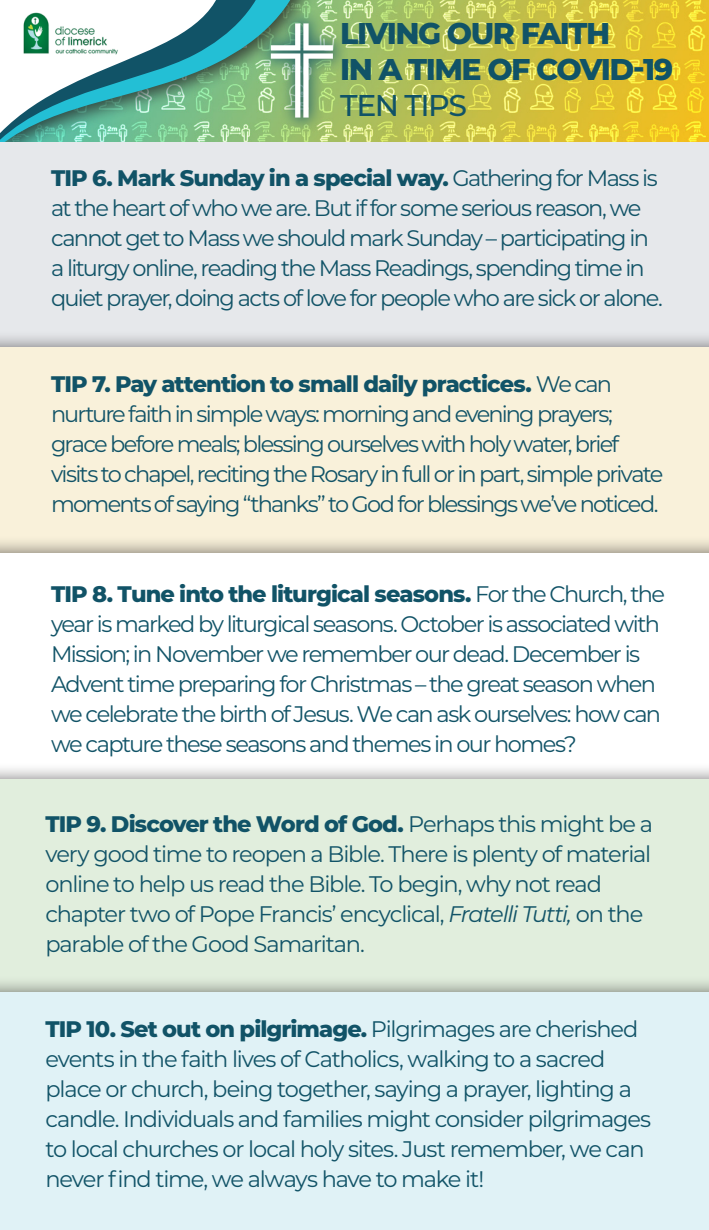
<style>
.page{position:relative;width:709px;height:1230px;background:#fff}
.page>*{position:absolute;margin:0;border:0;box-sizing:border-box;transform-origin:0 0}
.t1{font:800 30px "Montserrat";letter-spacing:-.05em;color:#115367}
.t2{font:500 30px "Montserrat";letter-spacing:-.05em;color:#115367}
.t3{font:22.5px/30px "Montserrat";letter-spacing:-.065em;color:#115367}
.s1{font-weight:800}
.s2{font-style:italic}
</style>
<div class="page">
<img style="left:325px;top:0;width:384px;height:142px">
<svg style="left:0;top:0;width:306px;height:142px"></svg>
<svg style="left:0;top:0;width:269px;height:140px"></svg>
<svg style="left:0;top:0;width:226px;height:133px"></svg>
<img style="left:18px;top:11px;width:104px;height:47px">
<div style="left:254px;top:7px;width:95px;height:127px;background:#115367;opacity:.75"></div>
<svg style="left:271px;top:23px;width:62px;height:95px"></svg>
<div style="left:0;top:142px;width:709px;height:205px;background:#e6e8eb"></div>
<div style="left:0;top:330px;width:709px;height:286px;background:#231f20;opacity:.5"></div>
<div style="left:0;top:347px;width:709px;height:255px;background:#f9f1da"></div>
<div style="left:0;top:535px;width:709px;height:314px;background:#231f20;opacity:.5"></div>
<div style="left:0;top:553px;width:709px;height:283px;background:#fff"></div>
<div style="left:0;top:762px;width:709px;height:253px;background:#231f20;opacity:.5"></div>
<div style="left:0;top:780px;width:709px;height:222px;background:#e1eedd"></div>
<div style="left:0;top:974px;width:709px;height:256px;background:#231f20;opacity:.5"></div>
<div style="left:0;top:992px;width:709px;height:238px;background:#e0f2f6"></div>
<p class="t1" style="left:340px;top:12px;width:271px">LIVING OUR FAITH</p>
<p class="t1" style="left:340px;top:48px;width:334px">IN A TIME OF COVID-19</p>
<p class="t2" style="left:340px;top:85px;width:128px">TEN TIPS</p>
<p class="t3" style="left:51px;top:162px;width:613px"><span class="s1">TIP 6. Mark Sunday in a special way.</span> Gathering for Mass is at the heart of who we are. But if for some serious reason, we cannot get to Mass we should mark Sunday – participating in a liturgy online, reading the Mass Readings, spending time in quiet prayer, doing acts of love for people who are sick or alone.</p>
<p class="t3" style="left:51px;top:368px;width:614px"><span class="s1">TIP 7. Pay attention to small daily practices.</span> We can nurture faith in simple ways: morning and evening prayers; grace before meals; blessing ourselves with holy water, brief visits to chapel, reciting the Rosary in full or in part, simple private moments of saying “thanks” to God for blessings we’ve noticed.</p>
<p class="t3" style="left:51px;top:578px;width:615px"><span class="s1">TIP 8. Tune into the liturgical seasons.</span> For the Church, the year is marked by liturgical seasons. October is associated with Mission; in November we remember our dead. December is Advent time preparing for Christmas – the great season when we celebrate the birth of Jesus. We can ask ourselves: how can we capture these seasons and themes in our homes?</p>
<p class="t3" style="left:45px;top:808px;width:609px"><span class="s1">TIP 9. Discover the Word of God.</span> Perhaps this might be a very good time to reopen a Bible. There is plenty of material online to help us read the Bible. To begin, why not read chapter two of Pope Francis’ encyclical, <span class="s2">Fratelli Tutti,</span> on the parable of the Good Samaritan.</p>
<p class="t3" style="left:45px;top:1012px;width:607px"><span class="s1">TIP 10. Set out on pilgrimage.</span> Pilgrimages are cherished events in the faith lives of Catholics, walking to a sacred place or church, being together, saying a prayer, lighting a candle. Individuals and families might consider pilgrimages to local churches or local holy sites. Just remember, we can never find time, we always have to make it!</p>
</div>
